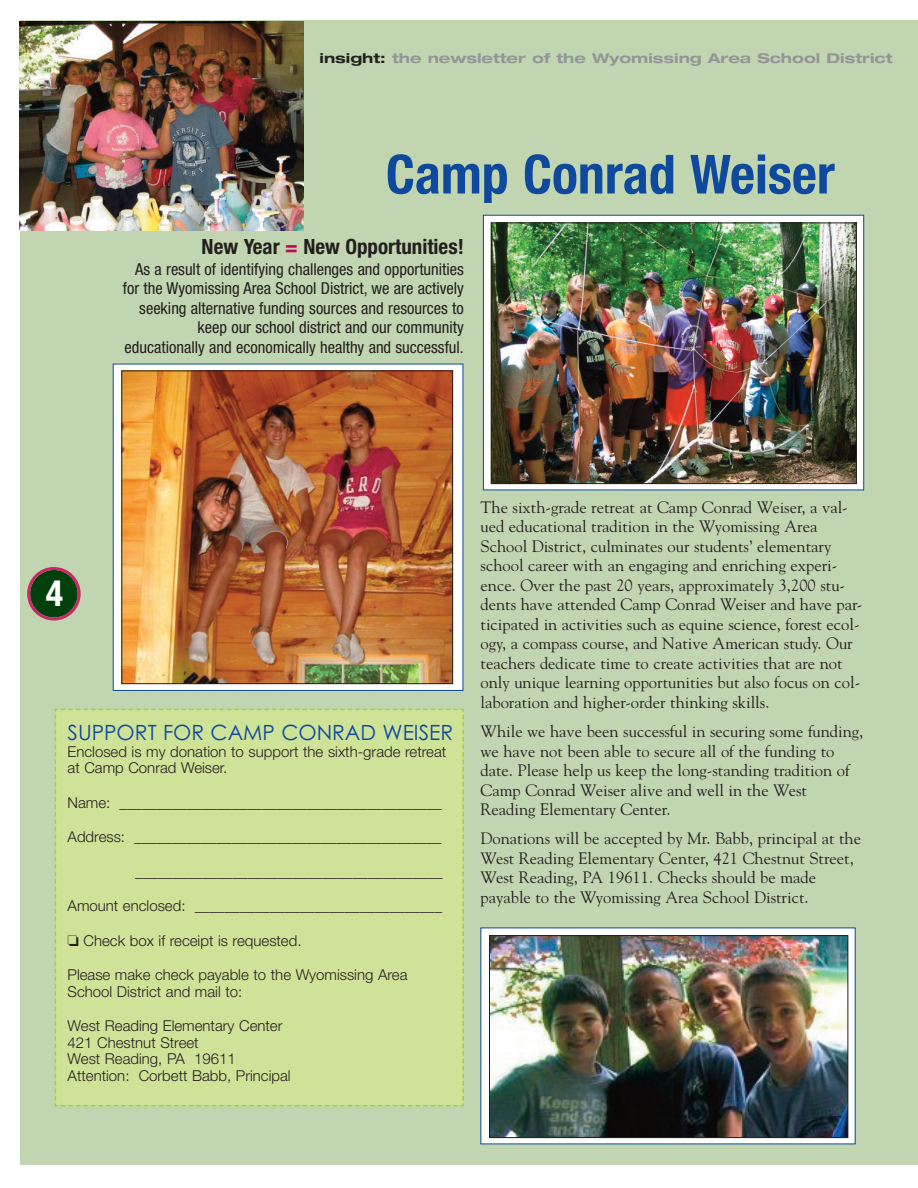
<style>
.page{position:relative;width:918px;height:1188px;background:#fff}
.page>*{position:absolute;margin:0;border:0;box-sizing:border-box;transform-origin:0 0}
.t1{font:700 condensed 54px "Helvetica Neue";color:#0f499d}
.t2{font:700 condensed 36px "Helvetica Neue";color:#fff}
.t3{font:21px "Century Gothic";color:#0f499d}
.t4{font:700 condensed 21px "Helvetica Neue";color:#231f20}
.t5{font:16.5px/19.5px "Goudy";color:#231f20}
.t6{font:condensed 16.5px/19.5px "Helvetica Neue";color:#231f20;text-align:right}
.t7{font:300 15px/16.5px "Helvetica Neue";color:#231f20}
.t8{font:700 expanded 13.5px "Helvetica Neue";color:#939598;scale:1.12 1}
.s1{color:#231f20}
.s2{color:#c7045d}
</style>
<div class="page">
<div style="left:20px;top:20px;width:898px;height:1145px;background:#c1d6b0"></div>
<svg style="left:27px;top:567px;width:54px;height:54px"></svg>
<div style="left:484px;top:216px;width:379px;height:274px;background:#fff"></div>
<div style="left:483px;top:215px;width:381px;height:275px;border:1px solid #0f499d"></div>
<img style="left:493px;top:225px;width:362px;height:257px">
<div style="left:491px;top:223px;width:366px;height:261px;border:1px solid #231f20"></div>
<div style="left:481px;top:928px;width:374px;height:216px;background:#fff"></div>
<img style="left:491px;top:937px;width:355px;height:199px">
<div style="left:489px;top:935px;width:359px;height:203px;border:1px solid #231f20"></div>
<div style="left:114px;top:364px;width:349px;height:326px;background:#fff"></div>
<div style="left:54px;top:708px;width:410px;height:399px;background:#cfe398"></div>
<img style="left:123px;top:373px;width:328px;height:309px">
<div style="left:121px;top:371px;width:332px;height:313px;border:1px solid #231f20"></div>
<img style="left:19px;top:22px;width:284px;height:209px">
<p class="t8" style="left:320px;top:54px;width:513px"><span class="s1">insight:</span> the newsletter of the Wyomissing Area School District</p>
<h1 class="t1" style="left:386px;top:155px;width:450px">Camp Conrad Weiser</h1>
<p class="t4" style="left:202px;top:239px;width:264px">New Year <span class="s2">=</span> New Opportunities!</p>
<p class="t6" style="left:123px;top:260px;width:343px">As a result of identifying challenges and opportunities for the Wyomissing Area School District, we are actively seeking alternative funding sources and resources to keep our school district and our community educationally and economically healthy and successful.</p>
<h2 class="t2" style="left:46px;top:580px;width:19px">4</h2>
<p class="t3" style="left:68px;top:721px;width:387px">SUPPORT FOR CAMP CONRAD WEISER</p>
<p class="t7" style="left:68px;top:743px;width:380px">Enclosed is my donation to support the sixth-grade retreat at Camp Conrad Weiser.</p>
<p class="t7" style="left:68px;top:794px;width:376px">Name: ___________________________________________</p>
<p class="t7" style="left:68px;top:828px;width:376px">Address: _________________________________________</p>
<p class="t7" style="left:135px;top:863px;width:309px">_________________________________________</p>
<p class="t7" style="left:68px;top:897px;width:376px">Amount enclosed: _________________________________</p>
<p class="t7" style="left:68px;top:932px;width:235px">□ Check box if receipt is requested.</p>
<p class="t7" style="left:68px;top:966px;width:341px">Please make check payable to the Wyomissing Area<br>School District and mail to:</p>
<p class="t7" style="left:68px;top:1017px;width:225px">West Reading Elementary Center<br>421 Chestnut Street<br>West Reading, PA 19611<br>Attention: Corbett Babb, Principal</p>
<p class="t5" style="left:481px;top:498px;width:383px">The sixth-grade retreat at Camp Conrad Weiser, a val&shy;ued educational tradition in the Wyomissing Area School District, culminates our students’ elementary school career with an engaging and enriching experi&shy;ence. Over the past 20 years, approximately 3,200 stu&shy;dents have attended Camp Conrad Weiser and have par&shy;ticipated in activities such as equine science, forest ecol&shy;ogy, a compass course, and Native American study. Our teachers dedicate time to create activities that are not only unique learning opportunities but also focus on col&shy;laboration and higher-order thinking skills.</p>
<p class="t5" style="left:481px;top:722px;width:384px">While we have been successful in securing some funding, we have not been able to secure all of the funding to date. Please help us keep the long-standing tradition of Camp Conrad Weiser alive and well in the West Reading Elementary Center.</p>
<p class="t5" style="left:481px;top:829px;width:382px">Donations will be accepted by Mr. Babb, principal at the West Reading Elementary Center, 421 Chestnut Street, West Reading, PA 19611. Checks should be made payable to the Wyomissing Area School District.</p>
</div>
